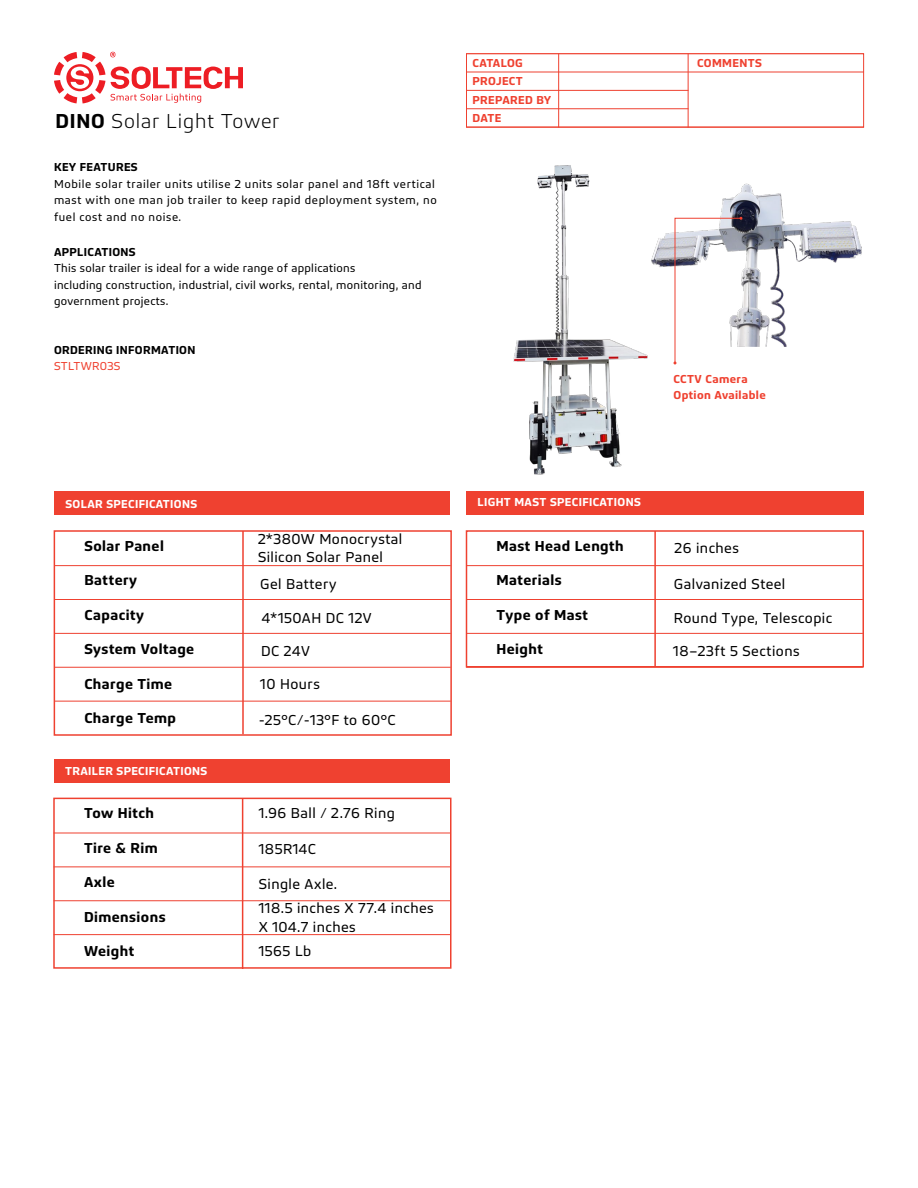
<style>
.page{position:relative;width:918px;height:1188px;background:#fff}
.page>*{position:absolute;margin:0;border:0;box-sizing:border-box;transform-origin:0 0}
.t1{font:300 21px "Bega";letter-spacing:.04em;color:#000}
.t2{font:15px/24px "Bega";letter-spacing:.03em;color:#000}
.t3{font:600 15px "Bega";letter-spacing:.03em;color:#000}
.t4{font:12px/16.5px "Bega";letter-spacing:.035em;color:#000}
.t5{font:600 12px "Bega";letter-spacing:.03em;color:#fff}
.t6{font:600 12px/19px "Bega";letter-spacing:.03em;color:#ef4130}
.t7{font:600 12px/16.5px "Bega";letter-spacing:.03em;color:#000}
.s1{font-weight:600}
.s2{font-weight:400;color:#ef4130}
</style>
<div class="page">
<svg style="left:54px;top:52px;width:189px;height:51px"></svg>
<div style="left:466px;top:53px;width:398px;height:75px;background:#fff;border:1px solid #ef4130"></div>
<hr style="left:466px;top:90px;width:222px;height:1px;background:#ef4130">
<hr style="left:466px;top:72px;width:222px;height:1px;background:#ef4130">
<hr style="left:688px;top:72px;width:176px;height:1px;background:#ef4130">
<hr style="left:466px;top:108px;width:222px;height:1px;background:#ef4130">
<hr style="left:466px;top:127px;width:398px;height:1px;background:#ef4130">
<hr style="left:558px;top:54px;width:1px;height:73px;background:#ef4130">
<hr style="left:688px;top:54px;width:1px;height:73px;background:#ef4130">
<div style="left:53px;top:798px;width:399px;height:171px;border:2px solid #ef4130"></div>
<img style="left:513px;top:165px;width:163px;height:310px">
<img style="left:634px;top:176px;width:228px;height:170px">
<svg style="left:674px;top:217px;width:68px;height:147px"></svg>
<div style="left:54px;top:492px;width:396px;height:23px;background:#ef4130"></div>
<div style="left:54px;top:759px;width:396px;height:24px;background:#ef4130"></div>
<div style="left:466px;top:492px;width:398px;height:23px;background:#ef4130"></div>
<div style="left:54px;top:530px;width:398px;height:206px;border:2px solid #ef4130"></div>
<div style="left:466px;top:530px;width:398px;height:138px;border:2px solid #ef4130"></div>
<hr style="left:54px;top:565px;width:397px;height:1px;background:#ef4130">
<hr style="left:54px;top:833px;width:396px;height:1px;background:#ef4130">
<hr style="left:466px;top:565px;width:397px;height:1px;background:#ef4130">
<hr style="left:54px;top:599px;width:397px;height:1px;background:#ef4130">
<hr style="left:54px;top:867px;width:396px;height:1px;background:#ef4130">
<hr style="left:466px;top:599px;width:397px;height:1px;background:#ef4130">
<hr style="left:54px;top:633px;width:397px;height:1px;background:#ef4130">
<hr style="left:54px;top:900px;width:396px;height:1px;background:#ef4130">
<hr style="left:466px;top:633px;width:397px;height:1px;background:#ef4130">
<hr style="left:54px;top:667px;width:397px;height:1px;background:#ef4130">
<hr style="left:54px;top:934px;width:396px;height:1px;background:#ef4130">
<hr style="left:466px;top:667px;width:397px;height:1px;background:#ef4130">
<hr style="left:54px;top:701px;width:397px;height:1px;background:#ef4130">
<hr style="left:242px;top:531px;width:2px;height:203px;background:#ef4130">
<hr style="left:242px;top:798px;width:1px;height:171px;background:#ef4130">
<hr style="left:654px;top:531px;width:2px;height:135px;background:#ef4130">
<p class="t6" style="left:472px;top:53px;width:52px">CATALOG</p>
<p class="t6" style="left:697px;top:53px;width:66px">COMMENTS</p>
<p class="t6" style="left:472px;top:71px;width:80px">PROJECT<br>PREPARED BY</p>
<h1 class="t1" style="left:56px;top:109px;width:226px"><span class="s1">DINO</span> Solar Light Tower</h1>
<p class="t6" style="left:472px;top:108px;width:30px">DATE</p>
<p class="t7" style="left:54px;top:159px;width:85px">KEY FEATURES</p>
<p class="t4" style="left:54px;top:175px;width:383px">Mobile solar trailer units utilise 2 units solar panel and 18ft vertical</p>
<p class="t4" style="left:54px;top:192px;width:384px">mast with one man job trailer to keep rapid deployment system, no</p>
<p class="t4" style="left:54px;top:208px;width:129px">fuel cost and no noise.</p>
<p class="t7" style="left:54px;top:243px;width:83px">APPLICATIONS</p>
<p class="t4" style="left:54px;top:260px;width:369px">This solar trailer is ideal for a wide range of applications<br>including construction, industrial, civil works, rental, monitoring, and government projects.</p>
<p class="t7" style="left:54px;top:341px;width:143px">ORDERING INFORMATION<br><span class="s2">STLTWR03S</span></p>
<p class="t5" style="left:65px;top:497px;width:133px">SOLAR SPECIFICATIONS</p>
<p class="t3" style="left:84px;top:537px;width:81px">Solar Panel</p>
<p class="t3" style="left:84px;top:572px;width:54px">Battery</p>
<p class="t3" style="left:84px;top:606px;width:61px">Capacity</p>
<p class="t3" style="left:84px;top:641px;width:111px">System Voltage</p>
<p class="t3" style="left:84px;top:675px;width:89px">Charge Time</p>
<p class="t3" style="left:84px;top:710px;width:93px">Charge Temp</p>
<p class="t5" style="left:65px;top:764px;width:144px">TRAILER SPECIFICATIONS</p>
<p class="t3" style="left:84px;top:804px;width:71px">Tow Hitch</p>
<p class="t3" style="left:84px;top:839px;width:75px">Tire &amp; Rim</p>
<p class="t3" style="left:84px;top:873px;width:32px">Axle</p>
<p class="t3" style="left:84px;top:908px;width:83px">Dimensions</p>
<p class="t3" style="left:84px;top:942px;width:52px">Weight</p>
<p class="t6" style="left:674px;top:370px;width:94px;line-height:16.5px">CCTV Camera<br>Option Available</p>
<p class="t5" style="left:478px;top:495px;width:165px">LIGHT MAST SPECIFICATIONS</p>
<p class="t2" style="left:258px;top:530px;width:146px;line-height:18px">2*380W Monocrystal<br>Silicon Solar Panel</p>
<p class="t3" style="left:496px;top:537px;width:129px">Mast Head Length</p>
<p class="t3" style="left:496px;top:572px;width:67px">Materials</p>
<p class="t3" style="left:496px;top:606px;width:93px">Type of Mast</p>
<p class="t3" style="left:496px;top:641px;width:48px">Height</p>
<p class="t2" style="left:675px;top:536px;width:66px">26 inches</p>
<p class="t2" style="left:260px;top:572px;width:78px">Gel Battery</p>
<p class="t2" style="left:674px;top:572px;width:113px">Galvanized Steel</p>
<p class="t2" style="left:262px;top:606px;width:111px">4*150AH DC 12V</p>
<p class="t2" style="left:674px;top:606px;width:160px">Round Type, Telescopic</p>
<p class="t2" style="left:261px;top:639px;width:50px">DC 24V</p>
<p class="t2" style="left:673px;top:639px;width:128px">18–23ft 5 Sections</p>
<p class="t2" style="left:260px;top:672px;width:61px">10 Hours</p>
<p class="t2" style="left:259px;top:708px;width:138px">-25°C/-13°F to 60°C</p>
<p class="t2" style="left:259px;top:801px;width:138px">1.96 Ball / 2.76 Ring</p>
<p class="t2" style="left:259px;top:837px;width:59px">185R14C</p>
<p class="t2" style="left:259px;top:872px;width:176px">Single Axle.<br>118.5 inches X 77.4 inches</p>
<p class="t2" style="left:259px;top:915px;width:99px">X 104.7 inches<br>1565 Lb</p>
</div>
